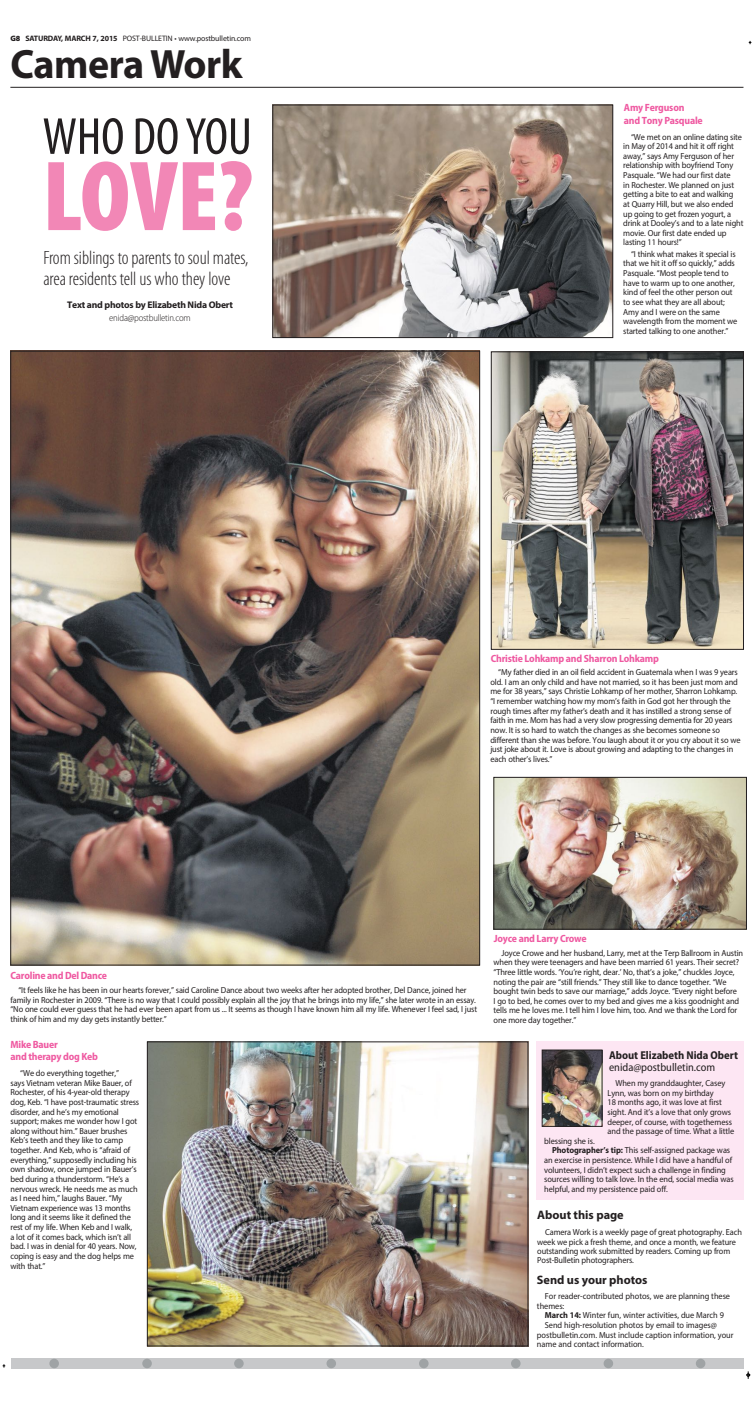
<style>
.page{position:relative;width:754px;height:1402px;background:#fff}
.page>*{position:absolute;margin:0;border:0;box-sizing:border-box;transform-origin:0 0}
.t1{font:900 condensed 100.62px "Myriad Pro";color:#f287b6}
.t2{font:condensed 52.5px "Myriad Pro";color:#231f20}
.t3{font:700 41.12px "Myriad Pro";letter-spacing:-.01em;color:#231f20}
.t4{font:300 condensed 19.25px/21px "Myriad Pro";color:#231f20}
.t5{font:700 12.25px "Myriad Pro";color:#231f20}
.t6{font:700 semi-condensed 11.38px "Myriad Pro";color:#231f20}
.t7{font:semi-condensed 11.38px "Myriad Pro";color:#231f20}
.t8{font:700 semi-condensed 10.5px/13.1px "Myriad Pro";letter-spacing:-.02em;color:#ef59a1}
.t9{font:700 9.62px "Myriad Pro";letter-spacing:-.02em;color:#231f20}
.t10{font:300 semi-condensed 9.62px "Myriad Pro";letter-spacing:-.02em;color:#231f20}
.t11{font:8.75px/9.6px "Myriad Pro";letter-spacing:-.015em;color:#231f20;scale:.95 1}
.t12{font:7.88px "Myriad Pro";letter-spacing:-.015em;color:#231f20}
.s1{font-weight:900}
.s2{font-weight:700}
</style>
<div class="page">
<svg style="left:746px;top:1371px;width:4px;height:8px"></svg>
<div style="left:10px;top:1358px;width:733px;height:10px;background:#c7c8ca"></div>
<div style="left:49px;top:1358px;width:10px;height:10px;background:#9fa3a5;border-radius:50%"></div>
<div style="left:142px;top:1358px;width:10px;height:10px;background:#9fa3a5;border-radius:50%"></div>
<div style="left:234px;top:1358px;width:9px;height:10px;background:#9fa3a5;border-radius:50%"></div>
<div style="left:326px;top:1358px;width:10px;height:10px;background:#9fa3a5;border-radius:50%"></div>
<div style="left:419px;top:1358px;width:9px;height:10px;background:#9fa3a5;border-radius:50%"></div>
<div style="left:511px;top:1358px;width:9px;height:10px;background:#9fa3a5;border-radius:50%"></div>
<div style="left:603px;top:1358px;width:10px;height:10px;background:#9fa3a5;border-radius:50%"></div>
<div style="left:695px;top:1358px;width:10px;height:10px;background:#9fa3a5;border-radius:50%"></div>
<hr style="left:10px;top:87px;width:733px;height:1px;background:#231f20">
<img style="left:12px;top:353px;width:466px;height:610px">
<img style="left:274px;top:107px;width:336px;height:229px">
<div style="left:272px;top:105px;width:340px;height:233px;border:1px solid #231f20"></div>
<img style="left:493px;top:354px;width:248px;height:293px">
<div style="left:491px;top:352px;width:252px;height:297px;border:1px solid #231f20"></div>
<img style="left:495px;top:779px;width:249px;height:148px">
<div style="left:493px;top:777px;width:253px;height:152px;border:1px solid #231f20"></div>
<img style="left:149px;top:1043px;width:377px;height:301px">
<div style="left:147px;top:1041px;width:381px;height:305px;border:1px solid #231f20"></div>
<div style="left:536px;top:1041px;width:207px;height:159px;background:#fde6f3"></div>
<img style="left:543px;top:1052px;width:57px;height:72px">
<div style="left:541px;top:1050px;width:61px;height:76px;border:1px solid #231f20"></div>
<p class="t12" style="left:10px;top:34px;width:242px"><span class="s1">G8</span> <span class="s2">SATURDAY, MARCH 7, 2015</span> POST-BULLETIN • www.postbulletin.com</p>
<h3 class="t3" style="left:10px;top:37px;width:234px">Camera Work</h3>
<h2 class="t2" style="left:43px;top:105px;width:211px">WHO DO YOU</h2>
<h1 class="t1" style="left:43px;top:132px;width:212px">LOVE?</h1>
<h3 class="t4" style="left:43px;top:247px;width:207px">From siblings to parents to soul mates, area residents tell us who they love</h3>
<p class="t9" style="left:67px;top:299px;width:167px">Text and photos by Elizabeth Nida Obert</p>
<p class="t10" style="left:109px;top:312px;width:83px">enida@postbulletin.com</p>
<p class="t8" style="left:623px;top:101px;width:80px">Amy Ferguson and Tony Pasquale</p>
<p class="t11" style="left:623px;top:132px;width:128px;text-indent:8px">“We met on an online dating site in May of 2014 and hit it off right away,” says Amy Ferguson of her relationship with boyfriend Tony<br>Pasquale. “We had our first date<br>in Rochester. We planned on just getting a bite to eat and walking<br>at Quarry Hill, but we also ended up going to get frozen yogurt, a drink at Dooley’s and to a late night movie. Our first date ended up lasting 11 hours!”</p>
<p class="t11" style="left:623px;top:249px;width:122px;text-indent:8px">“I think what makes it special is that we hit it off so quickly,” adds<br>Pasquale. “Most people tend to have to warm up to one another, kind of feel the other person out to see what they are all about;<br>Amy and I were on the same wavelength from the moment we started talking to one another.”</p>
<p class="t8" style="left:490px;top:652px;width:169px">Christie Lohkamp and Sharron Lohkamp</p>
<p class="t11" style="left:490px;top:667px;width:265px;text-indent:8px">“My father died in an oil field accident in Guatemala when I was 9 years old. I am an only child and have not married, so it has been just mom and me for 38 years,” says Christie Lohkamp of her mother, Sharron Lohkamp. “I remember watching how my mom’s faith in God got her through the rough times after my father’s death and it has instilled a strong sense of faith in me. Mom has had a very slow progressing dementia for 20 years now. It is so hard to watch the changes as she becomes someone so different than she was before. You laugh about it or you cry about it so we just joke about it. Love is about growing and adapting to the changes in each other’s lives.”</p>
<p class="t8" style="left:10px;top:969px;width:98px">Caroline and Del Dance</p>
<p class="t11" style="left:10px;top:985px;width:492px;text-indent:8px">“It feels like he has been in our hearts forever,” said Caroline Dance about two weeks after her adopted brother, Del Dance, joined her family in Rochester in 2009. “There is no way that I could possibly explain all the joy that he brings into my life,” she later wrote in an essay. “No one could ever guess that he had ever been apart from us ... It seems as though I have known him all my life. Whenever I feel sad, I just think of him and my day gets instantly better.”</p>
<p class="t8" style="left:10px;top:1037px;width:89px;line-height:12.2px">Mike Bauer<br>and therapy dog Keb</p>
<p class="t11" style="left:10px;top:1068px;width:137px;text-indent:10px">“We do everything together,”<br>says Vietnam veteran Mike Bauer, of Rochester, of his 4-year-old therapy dog, Keb. “I have post-traumatic stress disorder, and he’s my emotional support; makes me wonder how I got along without him.” Bauer brushes Keb’s teeth and they like to camp together. And Keb, who is “afraid of everything,” supposedly including his own shadow, once jumped in Bauer’s bed during a thunderstorm. “He’s a nervous wreck. He needs me as much as I need him,” laughs Bauer. “My Vietnam experience was 13 months long and it seems like it defined the rest of my life. When Keb and I walk,<br>a lot of it comes back, which isn’t all bad. I was in denial for 40 years. Now, coping is easy and the dog helps me with that.”</p>
<p class="t8" style="left:493px;top:932px;width:94px">Joyce and Larry Crowe</p>
<p class="t11" style="left:493px;top:948px;width:264px;text-indent:8px">Joyce Crowe and her husband, Larry, met at the Terp Ballroom in Austin when they were teenagers and have been married 61 years. Their secret? “Three little words. ‘You’re right, dear.’ No, that’s a joke,” chuckles Joyce, noting the pair are “still friends.” They still like to dance together. “We bought twin beds to save our marriage,” adds Joyce. “Every night before<br>I go to bed, he comes over to my bed and gives me a kiss goodnight and tells me he loves me. I tell him I love him, too. And we thank the Lord for one more day together.”</p>
<h3 class="t6" style="left:609px;top:1047px;width:130px">About Elizabeth Nida Obert</h3>
<h3 class="t7" style="left:609px;top:1060px;width:108px">enida@postbulletin.com</h3>
<p class="t11" style="left:607px;top:1078px;width:135px;text-indent:8px">When my granddaughter, Casey Lynn, was born on my birthday<br>18 months ago, it was love at first sight. And it’s a love that only grows deeper, of course, with togetherness and the passage of time. What a little</p>
<p class="t11" style="left:544px;top:1136px;width:55px">blessing she is.</p>
<p class="t11" style="left:552px;top:1145px;width:189px"><span class="s2">Photographer’s tip:</span> This self-assigned package was</p>
<p class="t11" style="left:544px;top:1155px;width:199px">an exercise in persistence. While I did have a handful of</p>
<p class="t11" style="left:544px;top:1165px;width:193px">volunteers, I didn’t expect such a challenge in finding</p>
<p class="t11" style="left:544px;top:1174px;width:201px">sources willing to talk love. In the end, social media was</p>
<p class="t11" style="left:544px;top:1184px;width:132px">helpful, and my persistence paid off.</p>
<h3 class="t5" style="left:537px;top:1207px;width:88px">About this page</h3>
<p class="t11" style="left:537px;top:1228px;width:217px;line-height:9.2px;text-indent:8px">Camera Work is a weekly page of great photography. Each week we pick a fresh theme, and once a month, we feature outstanding work submitted by readers. Coming up from Post-Bulletin photographers.</p>
<h3 class="t5" style="left:537px;top:1272px;width:112px">Send us your photos</h3>
<p class="t11" style="left:537px;top:1291px;width:205px;text-indent:8px">For reader-contributed photos, we are planning these themes:</p>
<p class="t11" style="left:544px;top:1310px;width:190px"><span class="s2">March 14:</span> Winter fun, winter activities, due March 9</p>
<p class="t11" style="left:544px;top:1320px;width:182px">Send high-resolution photos by email to images@</p>
<p class="t11" style="left:537px;top:1330px;width:208px">postbulletin.com. Must include caption information, your</p>
<p class="t11" style="left:537px;top:1339px;width:114px">name and contact information.</p>
</div>
